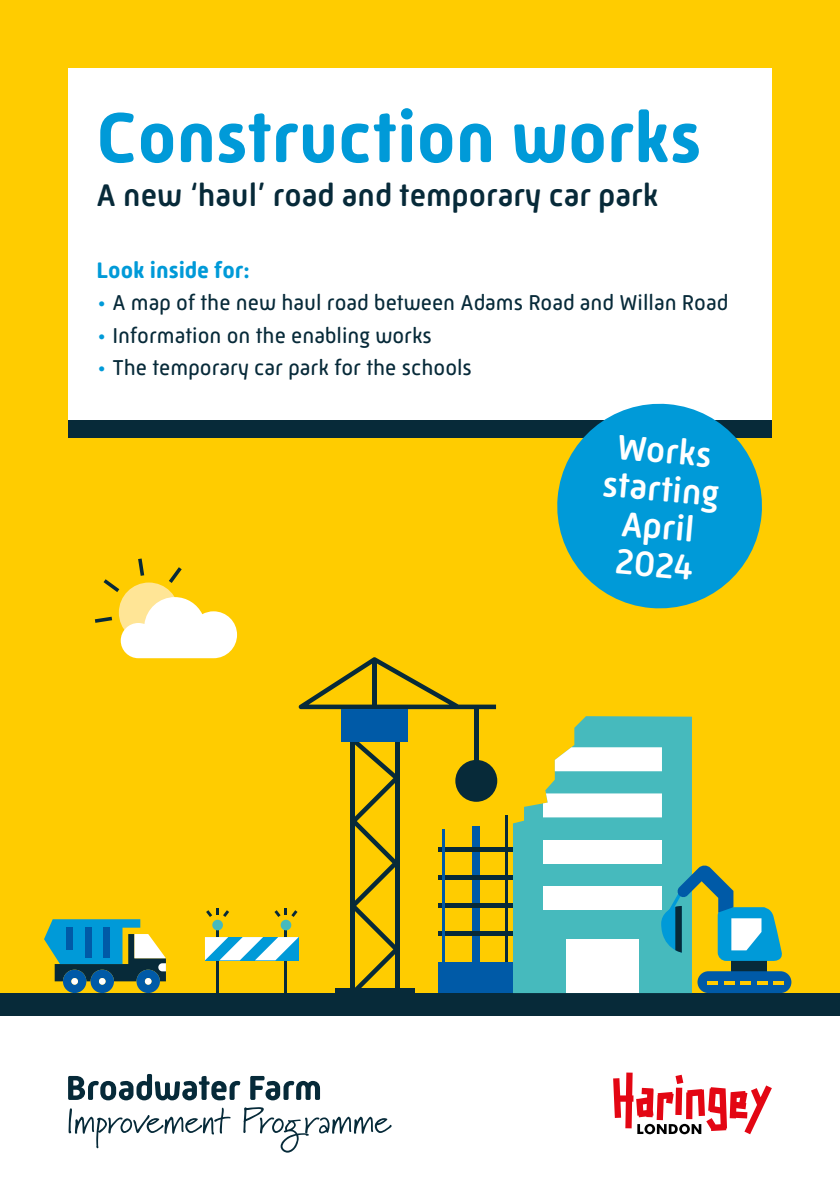
<style>
.page{position:relative;width:840px;height:1191px;background:#fff}
.page>*{position:absolute;margin:0;border:0;box-sizing:border-box;transform-origin:0 0}
.t1{font:700 72px "Mic 32 New Rounded";color:#009ad8}
.t2{font:500 36px/38px "Mic 32 New Rounded";color:#fff;text-align:center}
.t3{font:500 32px "Mic 32 New Rounded";color:#072a39}
.t4{font:700 23px "Mic 32 New Rounded";color:#009ad8}
.t5{font:22px "Mic 32 New Rounded";color:#072a39}
.s1{color:#009ad8}
</style>
<div class="page">
<div style="left:0;top:0;width:839px;height:1004px;background:#fc0"></div>
<div style="left:68px;top:68px;width:703px;height:352px;background:#fff"></div>
<svg style="left:613px;top:1072px;width:158px;height:62px"></svg>
<div style="left:0;top:993px;width:839px;height:22px;background:#072a39"></div>
<div style="left:68px;top:420px;width:703px;height:17px;background:#072a39"></div>
<div style="left:471px;top:826px;width:8px;height:136px;background:#005aa7"></div>
<div style="left:438px;top:930px;width:74px;height:5px;background:#072a39"></div>
<div style="left:438px;top:902px;width:74px;height:5px;background:#072a39"></div>
<div style="left:438px;top:874px;width:74px;height:5px;background:#072a39"></div>
<div style="left:438px;top:846px;width:74px;height:5px;background:#072a39"></div>
<hr style="left:441px;top:829px;width:3px;height:144px;background:#005aa7">
<hr style="left:505px;top:815px;width:2px;height:161px;background:#072a39">
<div style="left:438px;top:962px;width:74px;height:31px;background:#005aa7"></div>
<svg style="left:95px;top:558px;width:142px;height:100px"></svg>
<svg style="left:206px;top:908px;width:23px;height:9px"></svg>
<hr style="left:216px;top:929px;width:3px;height:71px;background:#072a39">
<div style="left:212px;top:919px;width:11px;height:11px;background:#46babd;border-radius:50%"></div>
<svg style="left:274px;top:908px;width:23px;height:9px"></svg>
<hr style="left:284px;top:929px;width:3px;height:71px;background:#072a39">
<div style="left:280px;top:919px;width:11px;height:11px;background:#46babd;border-radius:50%"></div>
<svg style="left:205px;top:937px;width:93px;height:23px"></svg>
<svg style="left:512px;top:716px;width:179px;height:277px;fill:#46babd"></svg>
<div style="left:566px;top:939px;width:72px;height:54px;background:#fff"></div>
<div style="left:542px;top:885px;width:119px;height:24px;background:#fff"></div>
<div style="left:542px;top:839px;width:119px;height:24px;background:#fff"></div>
<div style="left:542px;top:793px;width:119px;height:24px;background:#fff"></div>
<svg style="left:554px;top:747px;width:107px;height:24px"></svg>
<hr style="left:474px;top:708px;width:4px;height:73px;background:#072a39">
<div style="left:455px;top:760px;width:42px;height:42px;background:#072a39;border-radius:50%"></div>
<svg style="left:298px;top:657px;width:197px;height:52px"></svg>
<hr style="left:372px;top:660px;width:4px;height:48px;background:#072a39">
<div style="left:335px;top:988px;width:79px;height:5px;background:#072a39"></div>
<svg style="left:350px;top:741px;width:49px;height:247px"></svg>
<div style="left:342px;top:709px;width:66px;height:32px;background:#005aa7"></div>
<div style="left:730px;top:960px;width:36px;height:12px;background:#072a39"></div>
<div style="left:697px;top:971px;width:94px;height:22px;background:#005aa7;border-radius:11px"></div>
<svg style="left:707px;top:981px;width:10px;height:3px"></svg>
<svg style="left:724px;top:981px;width:9px;height:3px"></svg>
<svg style="left:773px;top:981px;width:10px;height:3px"></svg>
<svg style="left:740px;top:981px;width:10px;height:3px"></svg>
<svg style="left:757px;top:981px;width:9px;height:3px"></svg>
<svg style="left:660px;top:864px;width:122px;height:97px"></svg>
<svg style="left:44px;top:919px;width:122px;height:74px"></svg>
<div style="left:104px;top:927px;width:6px;height:31px;background:#005aa7"></div>
<div style="left:85px;top:927px;width:6px;height:31px;background:#005aa7"></div>
<div style="left:67px;top:927px;width:6px;height:23px;background:#005aa7"></div>
<svg style="left:552px;top:403px;width:214px;height:206px;fill:#009ad8"></svg>
<svg style="left:68px;top:1074px;width:172px;height:26px"></svg>
<svg style="left:250px;top:1076px;width:70px;height:24px"></svg>
<svg style="left:69px;top:1107px;width:161px;height:41px"></svg>
<svg style="left:243px;top:1107px;width:148px;height:45px"></svg>
<h1 class="t1" style="left:96px;top:96px;width:606px">Construction works</h1>
<h3 class="t3" style="left:96px;top:177px;width:563px">A new ‘haul’ road and temporary car park</h3>
<p class="t4" style="left:96px;top:257px;width:155px">Look inside for:</p>
<p class="t5" style="left:96px;top:290px;width:633px"><span class="s1">•</span> A map of the new haul road between Adams Road and Willan Road</p>
<p class="t5" style="left:96px;top:322px;width:337px"><span class="s1">•</span> Information on the enabling works</p>
<p class="t5" style="left:96px;top:354px;width:376px"><span class="s1">•</span> The temporary car park for the schools</p>
<h2 class="t2" style="left:607px;top:426px;width:118px;rotate:5deg">Works starting<br>April<br>2024</h2>
</div>
